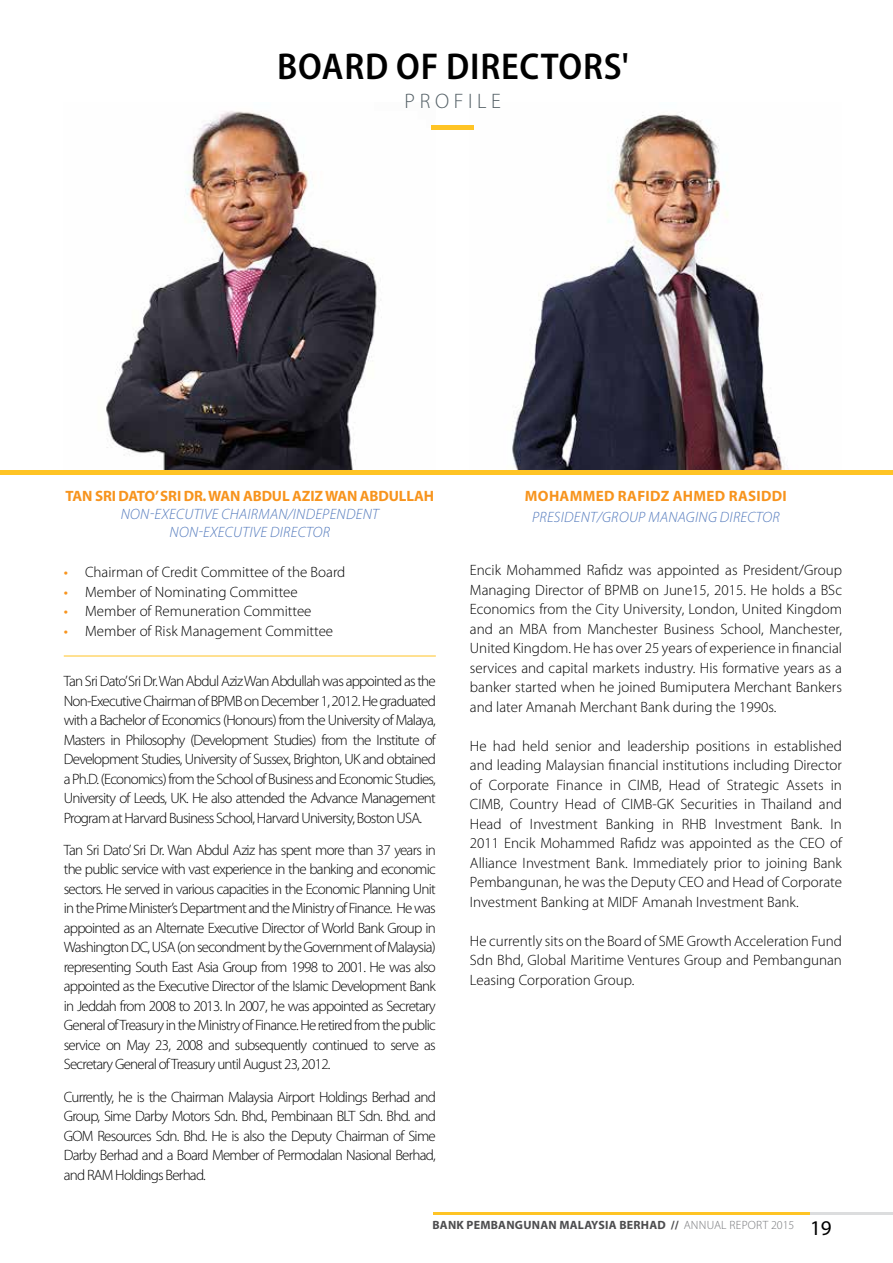
<style>
.page{position:relative;width:893px;height:1263px;background:#fff}
.page>*{position:absolute;margin:0;border:0;box-sizing:border-box;transform-origin:0 0}
.t1{font:600 semi-condensed 37.5px "Myriad Pro";letter-spacing:.02em;color:#000}
.t2{font:300 21px "Myriad Pro";letter-spacing:.22em;color:#546066}
.t3{font:300 15px/19.5px "Myriad Pro";color:#000;text-align:justify}
.t4{font:italic 300 15px/18px "Myriad Pro";letter-spacing:.02em;color:#5279bc}
.t5{font:700 15px "Myriad Pro";letter-spacing:-.01em;color:#f7941e}
.t6{font:700 15px "Myriad Pro";letter-spacing:.02em;color:#f7941e}
.t7{font:700 12px "Myriad Pro";letter-spacing:.02em;color:#4d4d4f}
.s1{font-weight:400;color:#f7941e}
.s2{font-weight:300;color:#77787b}
.s3{font-weight:400;font-size:21px;color:#000}
</style>
<div class="page">
<hr style="left:433px;top:1212px;width:377px;height:2px;background:#ffc425">
<hr style="left:810px;top:1212px;width:83px;height:2px;background:#dcddde">
<img style="left:106px;top:111px;width:330px;height:359px">
<img style="left:470px;top:113px;width:317px;height:357px">
<hr style="left:432px;top:125px;width:42px;height:4px;background:#ffc425">
<hr style="left:0;top:470px;width:893px;height:4px;background:#ffc425">
<hr style="left:64px;top:656px;width:372px;height:1px;background:#ffc425">
<h1 class="t1" style="left:277px;top:46px;width:245px">BOARD OF DIRECTO</h1>
<h1 class="t1" style="left:583px;top:46px;width:48px">RS'</h1>
<h2 class="t2" style="left:405px;top:89px;width:98px">Profile</h2>
<p class="t5" style="left:66px;top:487px;width:370px">TAN SRI DATO’ SRI DR. WAN ABDUL AZIZ WAN ABDULLAH</p>
<p class="t4" style="left:121px;top:505px;width:149px">NON-EXECUTI VE CHAIRMAN</p>
<p class="t4" style="left:170px;top:505px;width:162px;text-indent:118px">/INDEPENDENT<br>NON-EXECUTI VE DIRECTOR</p>
<p class="t3" style="left:64px;top:563px;width:283px"><span class="s1">•</span> Chairman of Credit Committee of the Board</p>
<p class="t3" style="left:64px;top:582px;width:236px"><span class="s1">•</span> Member of Nominating Committee</p>
<p class="t3" style="left:64px;top:602px;width:249px"><span class="s1">•</span> Member of Remuneration Committee</p>
<p class="t3" style="left:64px;top:621px;width:271px"><span class="s1">•</span> Member of Risk Management Committee</p>
<p class="t3" style="left:64px;top:671px;width:374px">Tan Sri Dato’Sri Dr. Wan Abdul Aziz Wan Abdullah was appointed as the Non-Executive Chairman of BPMB on December 1, 2012. He graduated with a Bachelor of Economics (Honours) from the University of Malaya, Masters in Philosophy (Development Studies) from the I nstitute of Development Studies, University of Sussex, Brighton, UK and obtained a Ph.D. (Economics) from the School of Business and Economic Studies, University of Leeds, UK. He also attended the Advance Management Program at Harvard Business School, Harvard University, Boston USA.</p>
<p class="t3" style="left:64px;top:840px;width:374px">Tan Sri Dato’ Sri Dr. Wan Abdul Aziz has spent more than 37 years in the public service with vast experience in the banking and economic sectors. He served in various capacities in the Economic Planning Unit in the Prime Minister’s Department and the Ministry of Finance. He was appointed as an Alternate Executive Director of World Bank Group in Washington DC, USA (on secondment by the Government of Malaysia) representing South East Asia Group from 1998 to 2001. He was also appointed as the Executive Director of the Islamic Development Bank in Jeddah from 2008 to 2013. I n 2007, he was appointed as Secretary General of Treasury in the Ministry of Finance. He retired from the public service on May 23, 2008 and subsequently continued to serve as Secretary General of Treasury until August 23, 2012.</p>
<p class="t3" style="left:64px;top:1087px;width:374px">Currently, he is the Chairman Malaysia Airport Holdings Berhad and Group, Sime Darby Motors Sdn. Bhd., Pembinaan BLT Sdn. Bhd. and GOM Resources Sdn. Bhd. He is also the Deputy Chairman of Sime Darby Berhad and a Board Member of Permodalan Nasional Berhad, and RAM Holdings Berhad.</p>
<p class="t6" style="left:525px;top:487px;width:263px">MOHAMMED RAFIDZ AHMED RASIDDI</p>
<p class="t4" style="left:532px;top:508px;width:24px">PRESIDENT</p>
<p class="t4" style="left:597px;top:508px;width:73px">/GROUP MANAGING</p>
<p class="t4" style="left:720px;top:508px;width:61px">DIRECTOR</p>
<p class="t3" style="left:470px;top:560px;width:374px">Encik Mohammed Rafidz was appointed as President/Group Managing Director of BPMB on June15, 2015. He holds a BSc Economics from the City University, London, United Kingdom and an MBA from Manchester Business School, Manchester, United Kingdom. He has over 25 years of experience in financial services and capital markets industry. His formative years as a banker started when he joined Bumiputera Merchant Bankers and later Amanah Merchant Bank during the 1990s.</p>
<p class="t3" style="left:470px;top:736px;width:374px">He had held senior and leadership positions in established and leading Malaysian financial institutions including Director of Corporate Finance in CI MB, Head of Strategic Assets in CI MB, Country Head of CI MB-GK Securities in Thailand and Head of I nvestment Banking in RHB I nvestment Bank. I n 2011 Encik Mohammed Rafidz was appointed as the CEO of Alliance I nvestment Bank. I mmediately prior to joining Bank Pembangunan, he was the Deputy CEO and Head of Corporate I nvestment Banking at MI DF Amanah I nvestment Bank.</p>
<p class="t3" style="left:470px;top:931px;width:374px">He currently sits on the Board of SME Growth Acceleration Fund Sdn Bhd, Global Maritime Ventures Group and Pembangunan Leasing Corporation Group.</p>
<p class="t7" style="left:432px;top:1218px;width:401px">BANK PEMBANGUNAN MALAYSIA BERHAD // <span class="s2">Annual Report 2015</span> <span class="s3">19</span></p>
</div>
